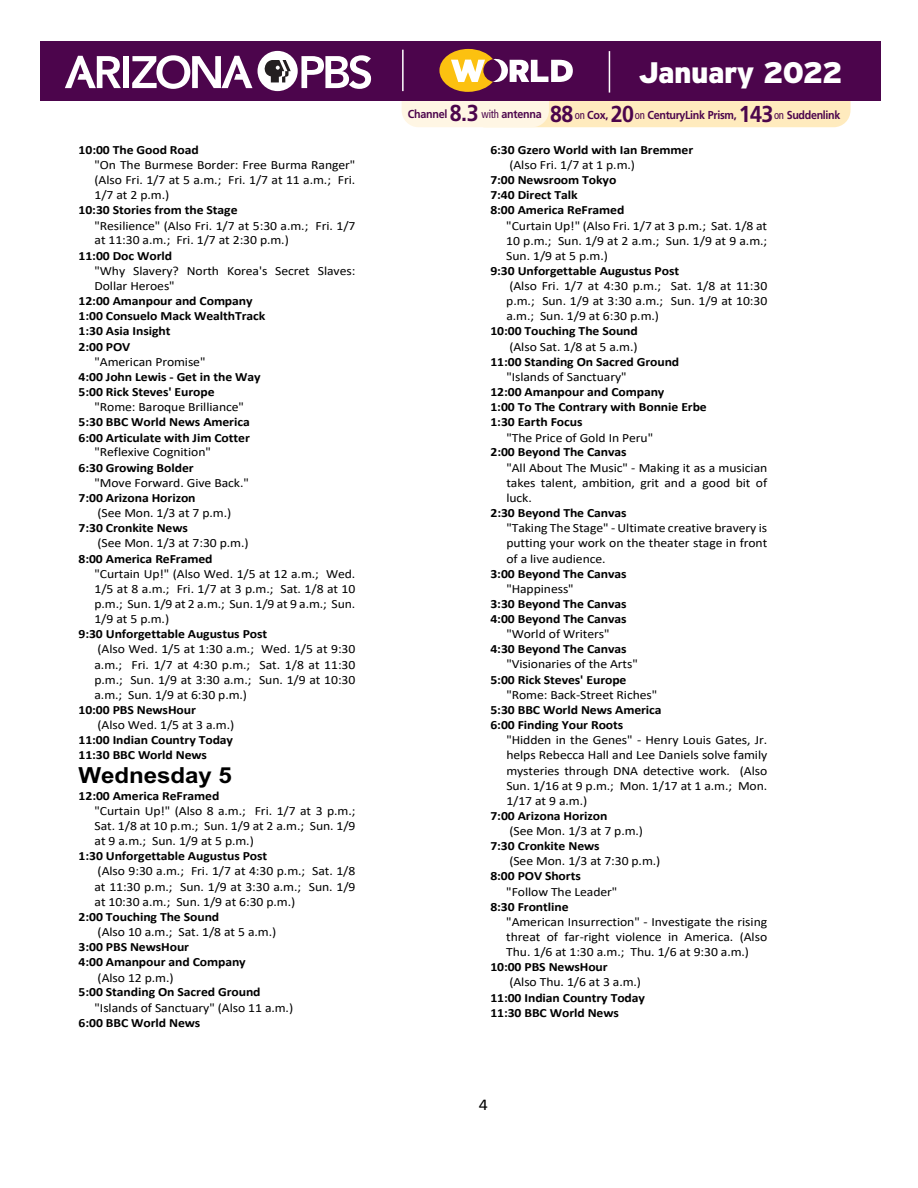
<style>
.page{position:relative;width:918px;height:1188px;background:#fff}
.page>*{position:absolute;margin:0;border:0;box-sizing:border-box;transform-origin:0 0}
.t1{font:900 29.7px "PBS Explorer";letter-spacing:-.02em;color:#fff}
.t2{font:700 22.2px "Arial";letter-spacing:-.005em;color:#000;scale:1.09 1}
.t3{font:16.5px "Calibri";color:#000;scale:1.09 1}
.t4{font:12.6px "Calibri";letter-spacing:-.005em;color:#000;scale:1.09 1}
.t5{font:700 12.6px "Calibri";letter-spacing:-.005em;color:#000;scale:1.09 1}
.t6{font:700 11.55px "Frutiger LT Std";letter-spacing:-.03em;color:#4c054c;scale:.93 1}
.s1{font-size:23.1px}
.s2{font-weight:400;font-stretch:condensed}
</style>
<div class="page">
<div style="left:41px;top:41px;width:840px;height:60px;background:#4c054c"></div>
<svg style="left:65px;top:56px;width:56px;height:32px"></svg>
<div style="left:123px;top:56px;width:6px;height:32px;background:#fff"></div>
<svg style="left:132px;top:55px;width:120px;height:34px"></svg>
<svg style="left:258px;top:51px;width:113px;height:40px"></svg>
<svg style="left:402px;top:49px;width:449px;height:78px"></svg>
<p class="t5" style="left:79px;top:141px;width:112px">10:00 The Good Road</p>
<p class="t4" style="left:95px;top:156px;width:241px">"On The Burmese Border: Free Burma Ranger"</p>
<p class="t4" style="left:95px;top:171px;width:241px">(Also Fri. 1/7 at 5 a.m.; Fri. 1/7 at 11 a.m.; Fri.</p>
<p class="t4" style="left:95px;top:186px;width:70px">1/7 at 2 p.m.)</p>
<p class="t5" style="left:79px;top:201px;width:147px">10:30 Stories from the Stage</p>
<p class="t4" style="left:95px;top:217px;width:241px">"Resilience" (Also Fri. 1/7 at 5:30 a.m.; Fri. 1/7</p>
<p class="t4" style="left:95px;top:232px;width:180px">at 11:30 a.m.; Fri. 1/7 at 2:30 p.m.)</p>
<p class="t5" style="left:79px;top:247px;width:87px">11:00 Doc World</p>
<p class="t4" style="left:95px;top:262px;width:241px">"Why Slavery? North Korea's Secret Slaves:</p>
<p class="t4" style="left:95px;top:277px;width:75px">Dollar Heroes"</p>
<p class="t5" style="left:79px;top:292px;width:161px">12:00 Amanpour and Company</p>
<p class="t5" style="left:79px;top:307px;width:173px">1:00 Consuelo Mack WealthTrack</p>
<p class="t5" style="left:79px;top:322px;width:86px">1:30 Asia Insight</p>
<p class="t5" style="left:79px;top:338px;width:49px">2:00 POV</p>
<p class="t4" style="left:95px;top:353px;width:103px">"American Promise"</p>
<p class="t5" style="left:79px;top:368px;width:168px">4:00 John Lewis - Get in the Way</p>
<p class="t5" style="left:79px;top:383px;width:126px">5:00 Rick Steves' Europe</p>
<p class="t4" style="left:95px;top:398px;width:139px">"Rome: Baroque Brilliance"</p>
<p class="t5" style="left:79px;top:413px;width:159px">5:30 BBC World News America</p>
<p class="t5" style="left:79px;top:429px;width:159px">6:00 Articulate with Jim Cotter</p>
<p class="t4" style="left:95px;top:444px;width:108px">"Reflexive Cognition"</p>
<p class="t5" style="left:79px;top:459px;width:107px">6:30 Growing Bolder</p>
<p class="t4" style="left:95px;top:474px;width:143px">"Move Forward. Give Back."</p>
<p class="t5" style="left:79px;top:489px;width:109px">7:00 Arizona Horizon</p>
<p class="t4" style="left:98px;top:504px;width:124px">(See Mon. 1/3 at 7 p.m.)</p>
<p class="t5" style="left:79px;top:519px;width:102px">7:30 Cronkite News</p>
<p class="t4" style="left:98px;top:535px;width:140px">(See Mon. 1/3 at 7:30 p.m.)</p>
<p class="t5" style="left:79px;top:550px;width:124px">8:00 America ReFramed</p>
<p class="t4" style="left:94px;top:565px;width:241px">"Curtain Up!" (Also Wed. 1/5 at 12 a.m.; Wed.</p>
<p class="t4" style="left:94px;top:580px;width:241px">1/5 at 8 a.m.; Fri. 1/7 at 3 p.m.; Sat. 1/8 at 10</p>
<p class="t4" style="left:94px;top:595px;width:241px">p.m.; Sun. 1/9 at 2 a.m.; Sun. 1/9 at 9 a.m.; Sun.</p>
<p class="t4" style="left:94px;top:610px;width:70px">1/9 at 5 p.m.)</p>
<p class="t5" style="left:79px;top:625px;width:175px">9:30 Unforgettable Augustus Post</p>
<p class="t4" style="left:98px;top:640px;width:238px">(Also Wed. 1/5 at 1:30 a.m.; Wed. 1/5 at 9:30</p>
<p class="t4" style="left:94px;top:656px;width:241px">a.m.; Fri. 1/7 at 4:30 p.m.; Sat. 1/8 at 11:30</p>
<p class="t4" style="left:94px;top:671px;width:241px">p.m.; Sun. 1/9 at 3:30 a.m.; Sun. 1/9 at 10:30</p>
<p class="t4" style="left:94px;top:686px;width:142px">a.m.; Sun. 1/9 at 6:30 p.m.)</p>
<p class="t5" style="left:79px;top:701px;width:109px">10:00 PBS NewsHour</p>
<p class="t4" style="left:98px;top:716px;width:127px">(Also Wed. 1/5 at 3 a.m.)</p>
<p class="t5" style="left:79px;top:731px;width:143px">11:00 Indian Country Today</p>
<p class="t5" style="left:79px;top:746px;width:119px">11:30 BBC World News</p>
<p class="t2" style="left:79px;top:760px;width:142px">Wednesday 5</p>
<p class="t5" style="left:79px;top:787px;width:131px">12:00 America ReFramed</p>
<p class="t4" style="left:95px;top:802px;width:241px">"Curtain Up!" (Also 8 a.m.; Fri. 1/7 at 3 p.m.;</p>
<p class="t4" style="left:95px;top:817px;width:241px">Sat. 1/8 at 10 p.m.; Sun. 1/9 at 2 a.m.; Sun. 1/9</p>
<p class="t4" style="left:95px;top:832px;width:148px">at 9 a.m.; Sun. 1/9 at 5 p.m.)</p>
<p class="t5" style="left:79px;top:847px;width:175px">1:30 Unforgettable Augustus Post</p>
<p class="t4" style="left:98px;top:862px;width:238px">(Also 9:30 a.m.; Fri. 1/7 at 4:30 p.m.; Sat. 1/8</p>
<p class="t4" style="left:95px;top:878px;width:241px">at 11:30 p.m.; Sun. 1/9 at 3:30 a.m.; Sun. 1/9</p>
<p class="t4" style="left:95px;top:893px;width:186px">at 10:30 a.m.; Sun. 1/9 at 6:30 p.m.)</p>
<p class="t5" style="left:79px;top:908px;width:131px">2:00 Touching The Sound</p>
<p class="t4" style="left:98px;top:923px;width:165px">(Also 10 a.m.; Sat. 1/8 at 5 a.m.)</p>
<p class="t5" style="left:79px;top:938px;width:103px">3:00 PBS NewsHour</p>
<p class="t5" style="left:79px;top:953px;width:155px">4:00 Amanpour and Company</p>
<p class="t4" style="left:98px;top:969px;width:71px">(Also 12 p.m.)</p>
<p class="t5" style="left:79px;top:983px;width:168px">5:00 Standing On Sacred Ground</p>
<p class="t4" style="left:95px;top:999px;width:184px">"Islands of Sanctuary" (Also 11 a.m.)</p>
<p class="t5" style="left:79px;top:1014px;width:113px">6:00 BBC World News</p>
<p class="t6" style="left:408px;top:108px;width:145px">Channel <span class="s1">8.3</span> <span class="s2">with</span> antenna</p>
<h1 class="t1" style="left:639px;top:55px;width:206px">January 2022</h1>
<p class="t6" style="left:550px;top:108px;width:314px"><span class="s1">88</span> <span class="s2">on</span> Cox, <span class="s1">20</span><span class="s2">on</span> CenturyLink Prism, <span class="s1">143</span><span class="s2">on</span> Suddenlink</p>
<p class="t5" style="left:490px;top:141px;width:188px">6:30 Gzero World with Ian Bremmer</p>
<p class="t4" style="left:509px;top:156px;width:117px">(Also Fri. 1/7 at 1 p.m.)</p>
<p class="t5" style="left:490px;top:171px;width:117px">7:00 Newsroom Tokyo</p>
<p class="t5" style="left:490px;top:186px;width:82px">7:40 Direct Talk</p>
<p class="t5" style="left:490px;top:201px;width:124px">8:00 America ReFramed</p>
<p class="t4" style="left:506px;top:217px;width:241px">"Curtain Up!" (Also Fri. 1/7 at 3 p.m.; Sat. 1/8 at</p>
<p class="t4" style="left:506px;top:232px;width:241px">10 p.m.; Sun. 1/9 at 2 a.m.; Sun. 1/9 at 9 a.m.;</p>
<p class="t4" style="left:506px;top:247px;width:95px">Sun. 1/9 at 5 p.m.)</p>
<p class="t5" style="left:490px;top:262px;width:175px">9:30 Unforgettable Augustus Post</p>
<p class="t4" style="left:509px;top:277px;width:238px">(Also Fri. 1/7 at 4:30 p.m.; Sat. 1/8 at 11:30</p>
<p class="t4" style="left:506px;top:292px;width:241px">p.m.; Sun. 1/9 at 3:30 a.m.; Sun. 1/9 at 10:30</p>
<p class="t4" style="left:506px;top:307px;width:142px">a.m.; Sun. 1/9 at 6:30 p.m.)</p>
<p class="t5" style="left:490px;top:322px;width:137px">10:00 Touching The Sound</p>
<p class="t4" style="left:509px;top:338px;width:119px">(Also Sat. 1/8 at 5 a.m.)</p>
<p class="t5" style="left:490px;top:353px;width:175px">11:00 Standing On Sacred Ground</p>
<p class="t4" style="left:506px;top:368px;width:112px">"Islands of Sanctuary"</p>
<p class="t5" style="left:490px;top:383px;width:161px">12:00 Amanpour and Company</p>
<p class="t5" style="left:490px;top:398px;width:200px">1:00 To The Contrary with Bonnie Erbe</p>
<p class="t5" style="left:490px;top:413px;width:86px">1:30 Earth Focus</p>
<p class="t4" style="left:506px;top:429px;width:136px">"The Price of Gold In Peru"</p>
<p class="t5" style="left:490px;top:443px;width:126px">2:00 Beyond The Canvas</p>
<p class="t4" style="left:506px;top:459px;width:241px">"All About The Music" - Making it as a musician</p>
<p class="t4" style="left:506px;top:474px;width:241px">takes talent, ambition, grit and a good bit of</p>
<p class="t4" style="left:506px;top:489px;width:25px">luck.</p>
<p class="t5" style="left:490px;top:504px;width:126px">2:30 Beyond The Canvas</p>
<p class="t4" style="left:506px;top:519px;width:241px">"Taking The Stage" - Ultimate creative bravery is</p>
<p class="t4" style="left:506px;top:534px;width:241px">putting your work on the theater stage in front</p>
<p class="t4" style="left:506px;top:550px;width:93px">of a live audience.</p>
<p class="t5" style="left:490px;top:565px;width:126px">3:00 Beyond The Canvas</p>
<p class="t4" style="left:506px;top:580px;width:63px">"Happiness"</p>
<p class="t5" style="left:490px;top:595px;width:126px">3:30 Beyond The Canvas</p>
<p class="t5" style="left:490px;top:610px;width:126px">4:00 Beyond The Canvas</p>
<p class="t4" style="left:506px;top:625px;width:96px">"World of Writers"</p>
<p class="t5" style="left:490px;top:640px;width:126px">4:30 Beyond The Canvas</p>
<p class="t4" style="left:506px;top:656px;width:122px">"Visionaries of the Arts"</p>
<p class="t5" style="left:490px;top:671px;width:126px">5:00 Rick Steves' Europe</p>
<p class="t4" style="left:506px;top:686px;width:140px">"Rome: Back-Street Riches"</p>
<p class="t5" style="left:490px;top:701px;width:159px">5:30 BBC World News America</p>
<p class="t5" style="left:490px;top:716px;width:123px">6:00 Finding Your Roots</p>
<p class="t4" style="left:506px;top:731px;width:241px">"Hidden in the Genes" - Henry Louis Gates, Jr.</p>
<p class="t4" style="left:506px;top:746px;width:241px">helps Rebecca Hall and Lee Daniels solve family</p>
<p class="t4" style="left:506px;top:762px;width:241px">mysteries through DNA detective work. (Also</p>
<p class="t4" style="left:506px;top:777px;width:241px">Sun. 1/16 at 9 p.m.; Mon. 1/17 at 1 a.m.; Mon.</p>
<p class="t4" style="left:506px;top:792px;width:76px">1/17 at 9 a.m.)</p>
<p class="t5" style="left:490px;top:807px;width:109px">7:00 Arizona Horizon</p>
<p class="t4" style="left:509px;top:822px;width:124px">(See Mon. 1/3 at 7 p.m.)</p>
<p class="t5" style="left:490px;top:837px;width:102px">7:30 Cronkite News</p>
<p class="t4" style="left:509px;top:852px;width:140px">(See Mon. 1/3 at 7:30 p.m.)</p>
<p class="t5" style="left:490px;top:867px;width:84px">8:00 POV Shorts</p>
<p class="t4" style="left:506px;top:883px;width:103px">"Follow The Leader"</p>
<p class="t5" style="left:490px;top:898px;width:73px">8:30 Frontline</p>
<p class="t4" style="left:506px;top:913px;width:241px">"American Insurrection" - Investigate the rising</p>
<p class="t4" style="left:506px;top:928px;width:241px">threat of far-right violence in America. (Also</p>
<p class="t4" style="left:506px;top:943px;width:224px">Thu. 1/6 at 1:30 a.m.; Thu. 1/6 at 9:30 a.m.)</p>
<p class="t5" style="left:490px;top:958px;width:109px">10:00 PBS NewsHour</p>
<p class="t4" style="left:509px;top:973px;width:122px">(Also Thu. 1/6 at 3 a.m.)</p>
<p class="t5" style="left:490px;top:988px;width:143px">11:00 Indian Country Today</p>
<p class="t5" style="left:490px;top:1004px;width:119px">11:30 BBC World News</p>
<p class="t3" style="left:479px;top:1093px;width:10px">4</p>
</div>
